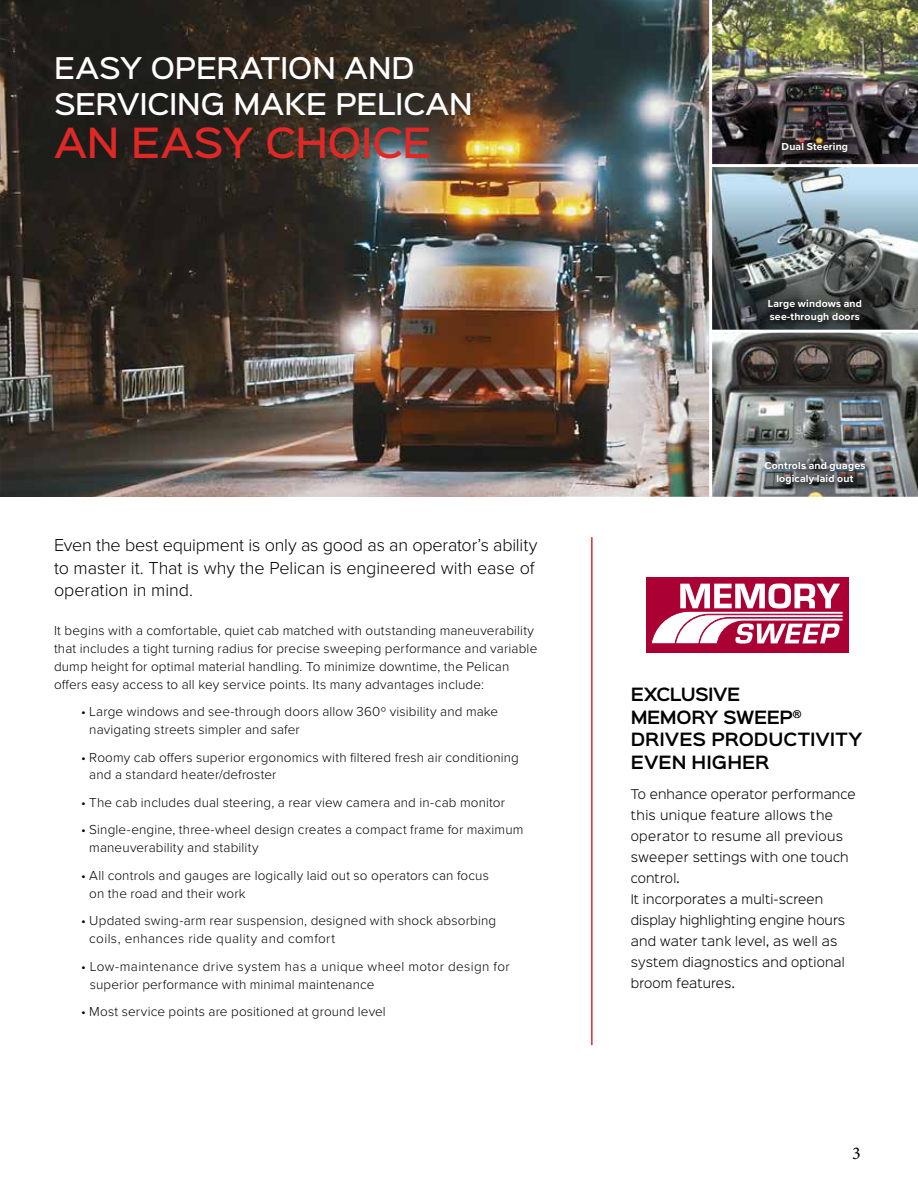
<style>
.page{position:relative;width:918px;height:1188px;background:#fff}
.page>*{position:absolute;margin:0;border:0;box-sizing:border-box;transform-origin:0 0}
.t1{font:500 37.5px "Sinkin Sans 500";letter-spacing:-.005em;color:#e02926}
.t2{font:500 27px/36px "Sinkin Sans 500";letter-spacing:-.005em;color:#fff}
.t3{font:300 18px/22.5px "Proxima Nova";letter-spacing:-.005em;color:#000}
.t4{font:18px "Minion Pro";color:#000}
.t5{font:600 16.5px/22.5px "Sinkin Sans 600";letter-spacing:-.005em;color:#000}
.t6{font:300 13.5px/18px "Proxima Nova";letter-spacing:.01em;color:#000}
.t7{font:300 12px/21px "Sinkin Sans 300";letter-spacing:.015em;color:#000}
.t8{font:700 10.5px/12.6px "Proxima Nova";letter-spacing:.015em;color:#fff}
</style>
<div class="page">
<img style="left:0;top:0;width:709px;height:497px">
<img style="left:712px;top:0;width:206px;height:497px">
<div style="left:780px;top:140px;width:70px;height:15px;background:#000;opacity:.75"></div>
<svg style="left:765px;top:297px;width:105px;height:33px;background:#2e3333"></svg>
<svg style="left:761px;top:458px;width:113px;height:34px;background:#606468"></svg>
<div style="left:646px;top:577px;width:203px;height:76px;background:#ab0033"></div>
<svg style="left:651px;top:583px;width:193px;height:61px"></svg>
<hr style="left:712px;top:164px;width:206px;height:3px;background:#fff">
<hr style="left:712px;top:330px;width:206px;height:3px;background:#fff">
<hr style="left:591px;top:537px;width:2px;height:508px;background:#e02926">
<h2 class="t2" style="left:54px;top:48px;width:420px">EASY OPERATION AND<br>SERVICING MAKE PELICAN</h2>
<h1 class="t1" style="left:54px;top:111px;width:379px">AN EASY CHOICE</h1>
<h3 class="t3" style="left:54px;top:533px;width:485px">Even the best equipment is only as good as an operator’s ability to master it. That is why the Pelican is engineered with ease of operation in mind.</h3>
<p class="t6" style="left:54px;top:620px;width:485px">It begins with a comfortable, quiet cab matched with outstanding maneuverability that includes a tight turning radius for precise sweeping performance and variable dump height for optimal material handling. To minimize downtime, the Pelican offers easy access to all key service points. Its many advantages include:</p>
<p class="t6" style="left:89px;top:702px;width:410px;text-indent:-8px">• Large windows and see-through doors allow 360º visibility and make navigating streets simpler and safer</p>
<p class="t6" style="left:89px;top:747px;width:431px;text-indent:-8px">• Roomy cab offers superior ergonomics with filtered fresh air conditioning and a standard heater/defroster</p>
<p class="t6" style="left:81px;top:793px;width:426px">• The cab includes dual steering, a rear view camera and in-cab monitor</p>
<p class="t6" style="left:89px;top:820px;width:436px;text-indent:-8px">• Single-engine, three-wheel design creates a compact frame for maximum maneuverability and stability</p>
<p class="t6" style="left:89px;top:866px;width:401px;text-indent:-8px">• All controls and gauges are logically laid out so operators can focus on the road and their work</p>
<p class="t6" style="left:89px;top:911px;width:408px;text-indent:-8px">• Updated swing-arm rear suspension, designed with shock absorbing coils, enhances ride quality and comfort</p>
<p class="t6" style="left:90px;top:956px;width:421px;text-indent:-9px">• Low-maintenance drive system has a unique wheel motor design for superior performance with minimal maintenance</p>
<p class="t6" style="left:81px;top:1002px;width:306px">• Most service points are positioned at ground level</p>
<p class="t8" style="left:782px;top:140px;width:68px">Dual Steering</p>
<p class="t8" style="left:768px;top:297px;width:96px">Large windows and see-through doors</p>
<p class="t8" style="left:764px;top:459px;width:103px;text-align:center">Controls and guages logicaly laid out</p>
<p class="t5" style="left:631px;top:682px;width:233px">EXCLUSIVE<br>MEMORY SWEEP<sup>®<br></sup>DRIVES PRODUCTIVITY<br>EVEN HIGHER</p>
<p class="t7" style="left:631px;top:783px;width:227px">To enhance operator performance this unique feature allows the operator to resume all previous sweeper settings with one touch control.<br>It incorporates a multi-screen display highlighting engine hours and water tank level, as well as system diagnostics and optional broom features.</p>
<h3 class="t4" style="left:852px;top:1142px;width:10px">3</h3>
</div>
